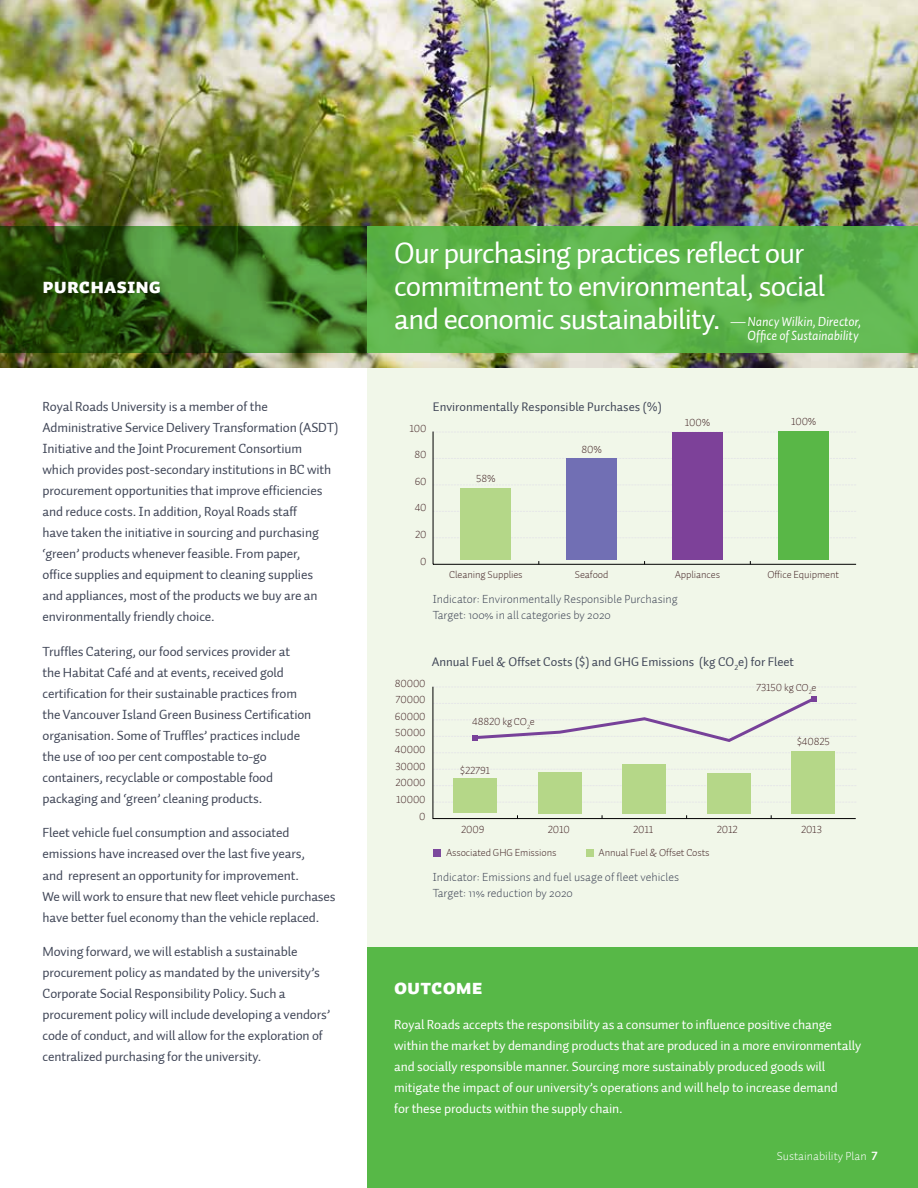
<style>
.page{position:relative;width:918px;height:1188px;background:#fff}
.page>*{position:absolute;margin:0;border:0;box-sizing:border-box;transform-origin:0 0}
.t1{font:30px/33px "Auto 1";letter-spacing:-.03em;color:#fff}
.t2{font:21px "Auto 1 Black Sm Cp";color:#fff}
.t3{font:13.5px/21px "Auto 1";letter-spacing:-.01em;color:#404657}
.t4{font:13.5px/21px "Auto 1";letter-spacing:-.01em;color:#fff}
.t5{font:italic 13.5px/13.5px "Auto 1";letter-spacing:-.01em;color:#fff;text-align:right}
.t6{font:12.75px "Auto 1 Regular LF";color:#404657}
.t7{font:300 12px/16.5px "Auto 1";color:#404657}
.t8{font:12px "Auto 1 Light LF";color:#fff}
.t9{font:10.5px/16.6px "Auto 1 Light LF";letter-spacing:-.01em;color:#472a2b;text-align:right}
.s1{font-family:"Auto 1 Bold LF"}
</style>
<div class="page">
<div style="left:367px;top:340px;width:551px;height:607px;background:#f1f7e9"></div>
<img style="left:0;top:0;width:918px;height:367px">
<div style="left:367px;top:947px;width:551px;height:241px;background:#57b847"></div>
<svg style="left:367px;top:226px;width:551px;height:127px;background:#5eb54d"></svg>
<svg style="left:0;top:226px;width:367px;height:127px;background:#376820"></svg>
<svg style="left:434px;top:458px;width:422px;height:1px"></svg>
<svg style="left:434px;top:511px;width:422px;height:1px"></svg>
<hr style="left:433px;top:564px;width:423px;height:1px;background:#000">
<hr style="left:433px;top:432px;width:1px;height:132px;background:#000">
<div style="left:461px;top:488px;width:50px;height:72px;background:#b4d788"></div>
<div style="left:566px;top:458px;width:51px;height:102px;background:#716fb4"></div>
<div style="left:672px;top:432px;width:51px;height:128px;background:#7d4199"></div>
<div style="left:778px;top:432px;width:51px;height:128px;background:#59b747"></div>
<svg style="left:432px;top:686px;width:424px;height:133px"></svg>
<div style="left:453px;top:779px;width:44px;height:34px;background:#b5d788"></div>
<div style="left:538px;top:772px;width:44px;height:41px;background:#b5d788"></div>
<div style="left:622px;top:764px;width:44px;height:49px;background:#b5d788"></div>
<div style="left:707px;top:773px;width:44px;height:40px;background:#b5d788"></div>
<div style="left:791px;top:751px;width:44px;height:62px;background:#b5d788"></div>
<svg style="left:433px;top:695px;width:423px;height:49px"></svg>
<div style="left:586px;top:849px;width:7px;height:8px;background:#b5d788"></div>
<div style="left:434px;top:849px;width:7px;height:8px;background:#7c499d"></div>
<h2 class="t2" style="left:43px;top:274px;width:120px">PURCHASING</h2>
<p class="t3" style="left:43px;top:397px;width:297px">Royal Roads University is a member of the Administrative Service Delivery Transformation (ASDT)<br>Initiative and the Joint Procurement Consortium<br>which provides post-secondary institutions in BC with procurement opportunities that improve efficiencies and reduce costs. In addition, Royal Roads staff<br>have taken the initiative in sourcing and purchasing ‘green’ products whenever feasible. From paper,<br>office supplies and equipment to cleaning supplies<br>and appliances, most of the products we buy are an environmentally friendly choice.</p>
<p class="t3" style="left:43px;top:641px;width:270px">Truffles Catering, our food services provider at the Habitat Café and at events, received gold certification for their sustainable practices from the Vancouver Island Green Business Certification organisation. Some of Truffles’ practices include the use of 100 per cent compostable to-go containers, recyclable or compostable food packaging and ‘green’ cleaning products.</p>
<p class="t3" style="left:43px;top:823px;width:294px">Fleet vehicle fuel consumption and associated emissions have increased over the last five years,<br>and represent an opportunity for improvement.<br>We will work to ensure that new fleet vehicle purchases have better fuel economy than the vehicle replaced.</p>
<p class="t3" style="left:43px;top:941px;width:289px">Moving forward, we will establish a sustainable procurement policy as mandated by the university’s Corporate Social Responsibility Policy. Such a procurement policy will include developing a vendors’ code of conduct, and will allow for the exploration of centralized purchasing for the university.</p>
<h1 class="t1" style="left:394px;top:237px;width:433px">Our purchasing practices reflect our commitment to environmental, social and economic sustainability.</h1>
<p class="t5" style="left:731px;top:315px;width:132px">— Nancy Wilkin, Director,<br>Office of Sustainability</p>
<p class="t6" style="left:433px;top:399px;width:230px">Environmentally Responsible Purchases (%)</p>
<p class="t9" style="left:410px;top:420px;width:19px">100</p>
<p class="t9" style="left:415px;top:446px;width:14px">80</p>
<p class="t9" style="left:415px;top:473px;width:13px">60</p>
<p class="t9" style="left:415px;top:500px;width:13px">40</p>
<p class="t9" style="left:415px;top:526px;width:13px">20</p>
<p class="t9" style="left:420px;top:553px;width:8px">0</p>
<p class="t9" style="left:476px;top:470px;width:21px">58%</p>
<p class="t9" style="left:581px;top:441px;width:22px">80%</p>
<p class="t9" style="left:685px;top:414px;width:27px">100%</p>
<p class="t9" style="left:791px;top:413px;width:27px">100%</p>
<p class="t9" style="left:449px;top:566px;width:75px">Cleaning Supplies</p>
<p class="t9" style="left:575px;top:566px;width:35px">Seafood</p>
<p class="t9" style="left:675px;top:566px;width:47px">Appliances</p>
<p class="t9" style="left:767px;top:566px;width:73px">Office Equipment</p>
<p class="t7" style="left:433px;top:590px;width:246px">Indicator: Environmentally Responsible Purchasing<br>Target: 100% in all categories by 2020</p>
<p class="t6" style="left:432px;top:654px;width:364px">Annual Fuel &amp; Offset Costs ($) and GHG Emissions (kg CO<sub>2</sub>e) for Fleet</p>
<p class="t9" style="left:395px;top:675px;width:32px">80000<br>70000<br>60000<br>50000<br>40000<br>30000<br>20000<br>10000<br>0</p>
<p class="t9" style="left:472px;top:713px;width:64px">48820 kg CO<sub>2</sub>e</p>
<p class="t9" style="left:460px;top:762px;width:31px">$22791</p>
<p class="t9" style="left:756px;top:679px;width:62px">73150 kg CO<sub>2</sub>e</p>
<p class="t9" style="left:797px;top:733px;width:34px">$40825</p>
<p class="t9" style="left:461px;top:821px;width:25px">2009</p>
<p class="t9" style="left:548px;top:821px;width:24px">2010</p>
<p class="t9" style="left:633px;top:821px;width:22px">2011</p>
<p class="t9" style="left:717px;top:821px;width:22px">2012</p>
<p class="t9" style="left:801px;top:821px;width:22px">2013</p>
<p class="t9" style="left:446px;top:844px;width:112px">Associated GHG Emissions</p>
<p class="t9" style="left:599px;top:844px;width:113px">Annual Fuel &amp; Offset Costs</p>
<p class="t7" style="left:433px;top:869px;width:248px">Indicator: Emissions and fuel usage of fleet vehicles<br>Target: 11% reduction by 2020</p>
<h2 class="t2" style="left:394px;top:975px;width:90px">OUTCOME</h2>
<p class="t4" style="left:394px;top:1014px;width:468px">Royal Roads accepts the responsibility as a consumer to influence positive change within the market by demanding products that are produced in a more environmentally and socially responsible manner. Sourcing more sustainably produced goods will mitigate the impact of our university’s operations and will help to increase demand<br>for these products within the supply chain.</p>
<p class="t8" style="left:777px;top:1148px;width:102px">Sustainability Plan <span class="s1">7</span></p>
</div>
